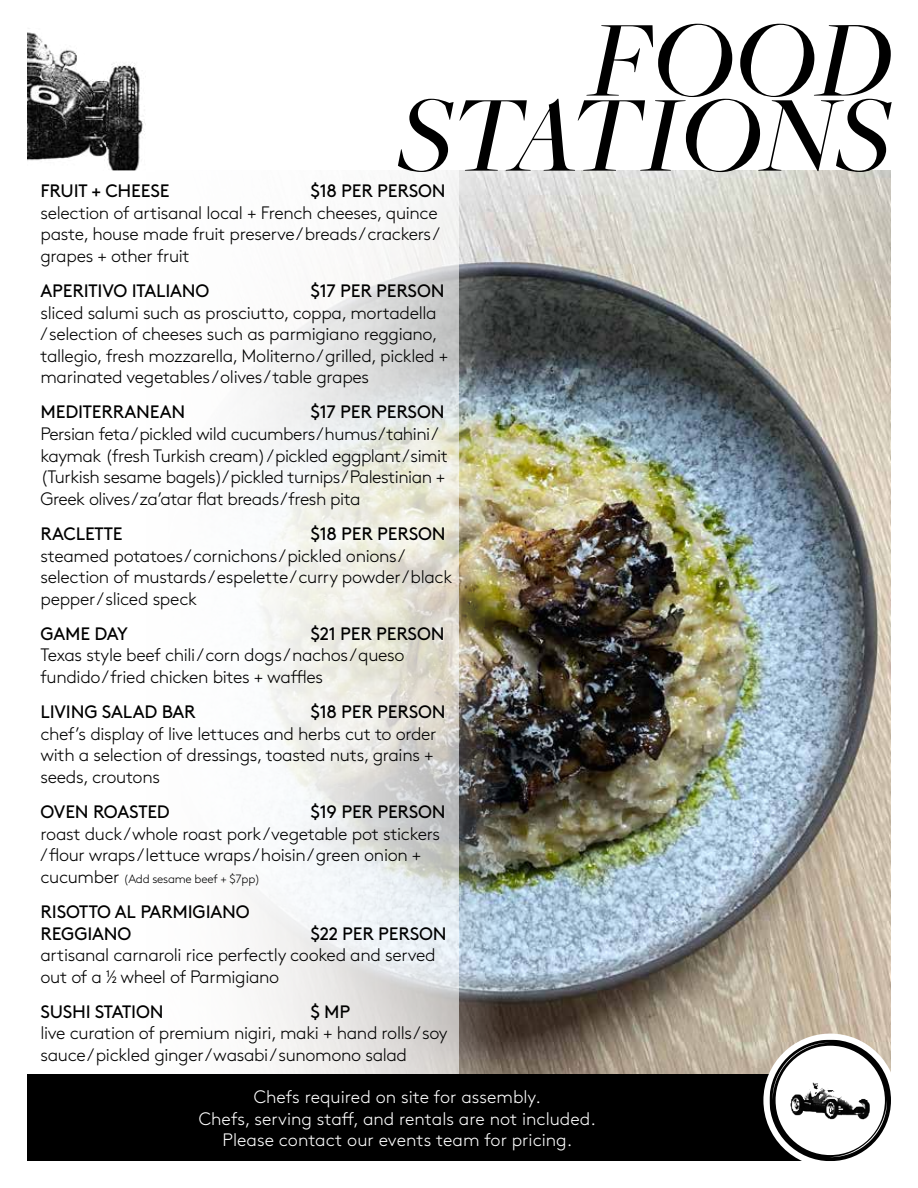
<style>
.page{position:relative;width:918px;height:1188px;background:#fff}
.page>*{position:absolute;margin:0;border:0;box-sizing:border-box;transform-origin:0 0}
.t1{font:italic 500 112.5px "Freight Big Pro";color:#000}
.t2{font:300 18px/21.6px "Brown Std";letter-spacing:-.02em;color:#000}
.t3{font:18px/21.6px "Brown Std";letter-spacing:-.01em;color:#000}
.t4{font:300 18px/21.6px "Brown Std";color:#fff;text-align:center}
.t5{font:300 12px "Brown Std";letter-spacing:-.02em;color:#000}
.s1{font-size:18px}
</style>
<div class="page">
<img style="left:459px;top:170px;width:432px;height:905px">
<img style="left:27px;top:28px;width:119px;height:142px">
<svg style="left:27px;top:170px;width:432px;height:905px"></svg>
<div style="left:27px;top:1075px;width:807px;height:86px;background:#000"></div>
<div style="left:763px;top:1034px;width:134px;height:133px;background:#fff;border-radius:50%"></div>
<svg style="left:770px;top:1040px;width:121px;height:121px"></svg>
<h1 class="t1" style="left:589px;top:-14px;width:304px">FOOD</h1>
<h1 class="t1" style="left:397px;top:61px;width:495px">STATIONS</h1>
<p class="t3" style="left:41px;top:180px;width:130px">FRUIT + CHEESE</p>
<p class="t3" style="left:310px;top:180px;width:137px">$18 PER PERSON</p>
<p class="t2" style="left:40px;top:202px;width:401px;text-align:justify">selection of artisanal local + French cheeses, quince paste, house made fruit preserve / breads / crackers / grapes + other fruit</p>
<p class="t3" style="left:41px;top:280px;width:170px">APERITIVO ITALIANO</p>
<p class="t3" style="left:310px;top:280px;width:136px">$17 PER PERSON</p>
<p class="t2" style="left:40px;top:302px;width:409px">sliced salumi such as prosciutto, coppa, mortadella<br>/ selection of cheeses such as parmigiano reggiano, tallegio, fresh mozzarella, Moliterno / grilled, pickled + marinated vegetables / olives / table grapes</p>
<p class="t3" style="left:41px;top:402px;width:146px">MEDITERRANEAN</p>
<p class="t3" style="left:310px;top:402px;width:136px">$17 PER PERSON</p>
<p class="t2" style="left:40px;top:423px;width:409px">Persian feta /pickled wild cucumbers / humus / tahini / kaymak (fresh Turkish cream) / pickled eggplant / simit (Turkish sesame bagels)/ pickled turnips / Palestinian + Greek olives /za’atar flat breads / fresh pita</p>
<p class="t3" style="left:41px;top:523px;width:84px">RACLETTE</p>
<p class="t3" style="left:310px;top:523px;width:137px">$18 PER PERSON</p>
<p class="t2" style="left:40px;top:545px;width:413px">steamed potatoes / cornichons / pickled onions / selection of mustards / espelette / curry powder / black pepper / sliced speck</p>
<p class="t3" style="left:41px;top:623px;width:89px">GAME DAY</p>
<p class="t3" style="left:310px;top:623px;width:136px">$21 PER PERSON</p>
<p class="t2" style="left:40px;top:645px;width:366px">Texas style beef chili / corn dogs / nachos / queso fundido / fried chicken bites + waffles</p>
<p class="t3" style="left:41px;top:701px;width:157px">LIVING SALAD BAR</p>
<p class="t3" style="left:310px;top:701px;width:137px">$18 PER PERSON</p>
<p class="t2" style="left:40px;top:723px;width:398px">chef’s display of live lettuces and herbs cut to order with a selection of dressings, toasted nuts, grains + seeds, croutons</p>
<p class="t3" style="left:41px;top:801px;width:131px">OVEN ROASTED</p>
<p class="t3" style="left:310px;top:801px;width:137px">$19 PER PERSON</p>
<p class="t2" style="left:40px;top:823px;width:401px">roast duck / whole roast pork / vegetable pot stickers / flour wraps / lettuce wraps / hoisin / green onion +</p>
<p class="t5" style="left:40px;top:872px;width:221px"><span class="s1">cucumber</span> (Add sesame beef + $7pp)</p>
<p class="t3" style="left:41px;top:901px;width:211px">RISOTTO AL PARMIGIANO<br>REGGIANO</p>
<p class="t3" style="left:310px;top:923px;width:138px">$22 PER PERSON</p>
<p class="t2" style="left:40px;top:944px;width:397px">artisanal carnaroli rice perfectly cooked and served out of a ½ wheel of Parmigiano</p>
<p class="t3" style="left:41px;top:1001px;width:125px">SUSHI STATION</p>
<p class="t3" style="left:310px;top:1001px;width:41px">$ MP</p>
<p class="t2" style="left:40px;top:1023px;width:409px">live curation of premium nigiri, maki + hand rolls / soy sauce / pickled ginger / wasabi / sunomono salad</p>
<p class="t4" style="left:199px;top:1086px;width:398px">Chefs required on site for assembly.<br>Chefs, serving staff, and rentals are not included.<br>Please contact our events team for pricing.</p>
</div>
